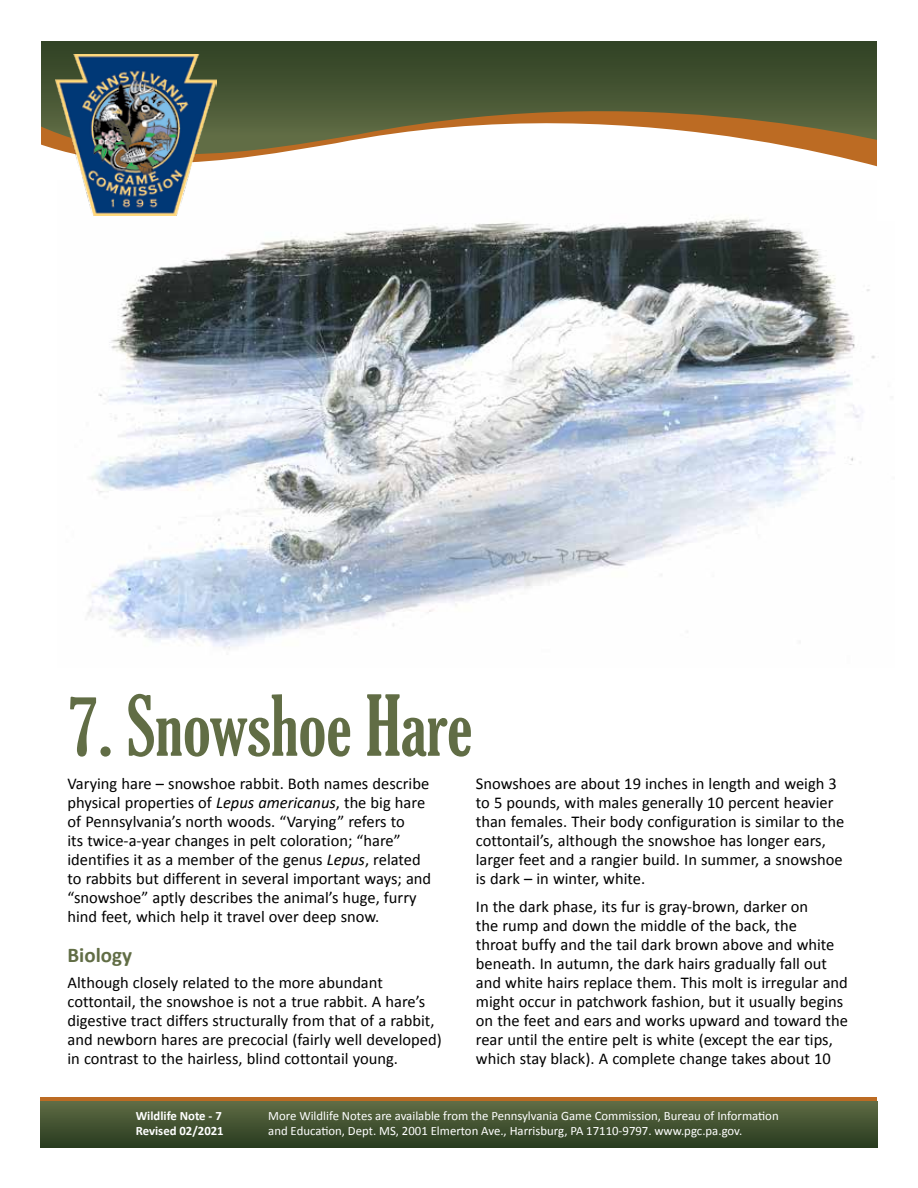
<style>
.page{position:relative;width:918px;height:1188px;background:#fff}
.page>*{position:absolute;margin:0;border:0;box-sizing:border-box;transform-origin:0 0}
.t1{font:extra-condensed 81px "Gloucester";color:#616d45}
.t2{font:700 21px "Calibri";color:#616d45}
.t3{font:16.5px/18.9px "Calibri";color:#000}
.t4{font:12.75px/15px "Calibri";color:#fff}
.t5{font:700 12.75px/15px "Calibri";color:#fff}
.s1{font-style:italic}
</style>
<div class="page">
<img style="left:87px;top:215px;width:788px;height:435px">
<svg style="left:41px;top:41px;width:836px;height:126px"></svg>
<div style="left:40px;top:1097px;width:838px;height:19px;background:#bc6b23"></div>
<div style="left:40px;top:1101px;width:838px;height:46px;background:linear-gradient(to bottom,#606c45,#293c20)"></div>
<img style="left:55px;top:54px;width:161px;height:161px">
<h1 class="t1" style="left:68px;top:680px;width:406px">7. Snowshoe Hare</h1>
<p class="t3" style="left:68px;top:774px;width:365px">Varying hare – snowshoe rabbit. Both names describe physical properties of <span class="s1">Lepus americanus</span>, the big hare of Pennsylvania’s north woods. “Varying” refers to<br>its twice-a-year changes in pelt coloration; “hare” identifies it as a member of the genus <span class="s1">Lepus</span>, related to rabbits but different in several important ways; and “snowshoe” aptly describes the animal’s huge, furry hind feet, which help it travel over deep snow.</p>
<p class="t2" style="left:68px;top:942px;width:66px">Biology</p>
<p class="t3" style="left:68px;top:972px;width:376px">Although closely related to the more abundant cottontail, the snowshoe is not a true rabbit. A hare’s digestive tract differs structurally from that of a rabbit, and newborn hares are precocial (fairly well developed) in contrast to the hairless, blind cottontail young.</p>
<p class="t3" style="left:476px;top:774px;width:370px">Snowshoes are about 19 inches in length and weigh 3 to 5 pounds, with males generally 10 percent heavier than females. Their body configuration is similar to the cottontail’s, although the snowshoe has longer ears, larger feet and a rangier build. In summer, a snowshoe is dark – in winter, white.</p>
<p class="t3" style="left:476px;top:896px;width:374px">In the dark phase, its fur is gray-brown, darker on<br>the rump and down the middle of the back, the<br>throat buffy and the tail dark brown above and white beneath. In autumn, the dark hairs gradually fall out and white hairs replace them. This molt is irregular and might occur in patchwork fashion, but it usually begins on the feet and ears and works upward and toward the rear until the entire pelt is white (except the ear tips, which stay black). A complete change takes about 10</p>
<p class="t5" style="left:136px;top:1108px;width:90px">Wildlife Note - 7<br>Revised 02/2021</p>
<p class="t4" style="left:268px;top:1108px;width:512px">More Wildlife Notes are available from the Pennsylvania Game Commission, Bureau of Information and Education, Dept. MS, 2001 Elmerton Ave., Harrisburg, PA 17110-9797. www.pgc.pa.gov.</p>
</div>
